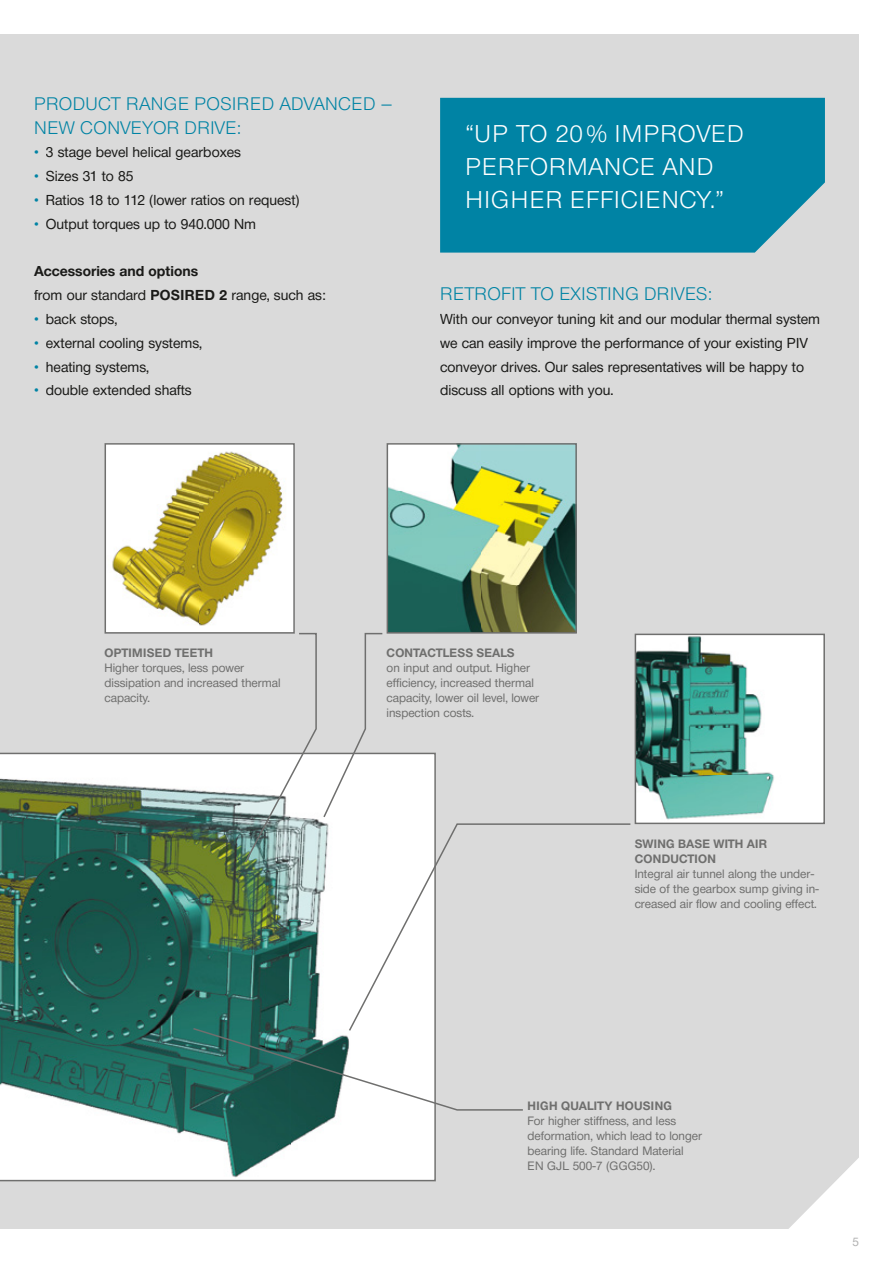
<style>
.page{position:relative;width:893px;height:1263px;background:#fff}
.page>*{position:absolute;margin:0;border:0;box-sizing:border-box;transform-origin:0 0}
.t1{font:300 24px/33px "Neue Helvetica BQ";letter-spacing:.04em;color:#fff}
.t2{font:300 18px/23.9px "Neue Helvetica BQ";letter-spacing:.02em;color:#0083a4}
.t3{font:14.25px/23.9px "Neue Helvetica BQ";color:#1a1a18}
.t4{font:700 14.25px/23.9px "Neue Helvetica BQ";color:#1a1a18}
.t5{font:12px/15px "Neue Helvetica BQ";color:#6f6f6e}
.t6{font:700 12px/15px "Neue Helvetica BQ";letter-spacing:.02em;color:#6f6f6e}
.t7{font:700 12px "Neue Helvetica BQ";color:#6f6f6e}
.t8{font:12px "Neue Helvetica BQ";color:#b2b2b2}
.s1{color:#0083a4}
.s2{font-weight:400}
</style>
<div class="page">
<div style="left:0;top:34px;width:859px;height:1195px;background:#dadada"></div>
<div style="left:46px;top:147px;width:195px;height:13px;background:#dadada"></div>
<div style="left:46px;top:171px;width:87px;height:10px;background:#dadada"></div>
<div style="left:47px;top:195px;width:252px;height:13px;background:#dadada"></div>
<div style="left:46px;top:218px;width:209px;height:14px;background:#dadada"></div>
<div style="left:34px;top:266px;width:164px;height:13px;background:#dadada"></div>
<div style="left:34px;top:290px;width:112px;height:10px;background:#dadada"></div>
<div style="left:151px;top:290px;width:76px;height:10px;background:#dadada"></div>
<div style="left:227px;top:290px;width:99px;height:13px;background:#dadada"></div>
<div style="left:47px;top:314px;width:70px;height:13px;background:#dadada"></div>
<div style="left:46px;top:338px;width:155px;height:13px;background:#dadada"></div>
<div style="left:47px;top:361px;width:102px;height:14px;background:#dadada"></div>
<div style="left:46px;top:385px;width:145px;height:11px;background:#dadada"></div>
<div style="left:440px;top:314px;width:380px;height:13px;background:#dadada"></div>
<div style="left:440px;top:338px;width:368px;height:13px;background:#dadada"></div>
<div style="left:441px;top:361px;width:363px;height:14px;background:#dadada"></div>
<div style="left:441px;top:385px;width:172px;height:13px;background:#dadada"></div>
<div style="left:440px;top:98px;width:385px;height:155px;background:#0083a4"></div>
<img style="left:0;top:753px;width:436px;height:428px">
<img style="left:390px;top:446px;width:184px;height:185px">
<div style="left:387px;top:443px;width:190px;height:191px;border:2px solid #6f6f6e"></div>
<img style="left:108px;top:446px;width:184px;height:185px">
<div style="left:105px;top:443px;width:190px;height:191px;border:2px solid #6f6f6e"></div>
<div style="left:635px;top:634px;width:189px;height:189px;background:#fff"></div>
<img style="left:638px;top:637px;width:136px;height:183px">
<div style="left:635px;top:634px;width:190px;height:190px;border:2px solid #6f6f6e"></div>
<svg style="left:244px;top:632px;width:140px;height:232px"></svg>
<svg style="left:347px;top:823px;width:285px;height:209px"></svg>
<svg style="left:192px;top:1027px;width:332px;height:84px"></svg>
<p class="t2" style="left:34px;top:91px;width:360px">PRODUCT RANGE POSIRED ADVANCED –<br>NEW CONVEYOR DRIVE:</p>
<p class="t3" style="left:34px;top:140px;width:209px"><span class="s1">•</span> 3 stage bevel helical gearboxes</p>
<p class="t3" style="left:34px;top:164px;width:101px"><span class="s1">•</span> Sizes 31 to 85</p>
<p class="t3" style="left:34px;top:188px;width:267px"><span class="s1">•</span> Ratios 18 to 112 (lower ratios on request)</p>
<p class="t3" style="left:34px;top:212px;width:224px"><span class="s1">•</span> Output torques up to 940.000 Nm</p>
<p class="t4" style="left:34px;top:259px;width:293px">Accessories and options<br><span class="s2">from our standard</span> POSIRED 2 <span class="s2">range, such as:</span></p>
<p class="t3" style="left:34px;top:307px;width:85px"><span class="s1">•</span> back stops,</p>
<p class="t3" style="left:34px;top:331px;width:170px"><span class="s1">•</span> external cooling systems,</p>
<p class="t3" style="left:34px;top:355px;width:117px"><span class="s1">•</span> heating systems,</p>
<p class="t3" style="left:34px;top:378px;width:159px"><span class="s1">•</span> double extended shafts</p>
<h1 class="t1" style="left:466px;top:117px;width:280px">“UP TO 20 % IMPROVED<br>PERFORMANCE AND<br>HIGHER EFFICIENCY.”</h1>
<p class="t2" style="left:440px;top:282px;width:273px">RETROFIT TO EXISTING DRIVES:</p>
<p class="t3" style="left:440px;top:307px;width:382px">With our conveyor tuning kit and our modular thermal system we can easily improve the performance of your existing PIV conveyor drives. Our sales representatives will be happy to discuss all options with you.</p>
<p class="t6" style="left:105px;top:646px;width:110px">OPTIMISED TEETH</p>
<p class="t5" style="left:105px;top:661px;width:177px">Higher torques, less power dissipation and increased thermal capacity.</p>
<p class="t7" style="left:387px;top:646px;width:130px">CONTACTLESS SEALS</p>
<p class="t5" style="left:387px;top:661px;width:154px">on input and output. Higher efficiency, increased thermal capacity, lower oil level, lower inspection costs.</p>
<p class="t6" style="left:635px;top:836px;width:134px">SWING BASE WITH AIR<br>CONDUCTION</p>
<p class="t5" style="left:635px;top:866px;width:186px">Integral air tunnel along the under&shy;side of the gearbox sump giving in&shy;creased air flow and cooling effect.</p>
<p class="t6" style="left:528px;top:1098px;width:146px">HIGH QUALITY HOUSING</p>
<p class="t5" style="left:528px;top:1113px;width:176px">For higher stiffness, and less deformation, which lead to longer bearing life. Standard Material<br>EN GJL 500-7 (GGG50).</p>
<p class="t8" style="left:852px;top:1234px;width:8px">5</p>
</div>
